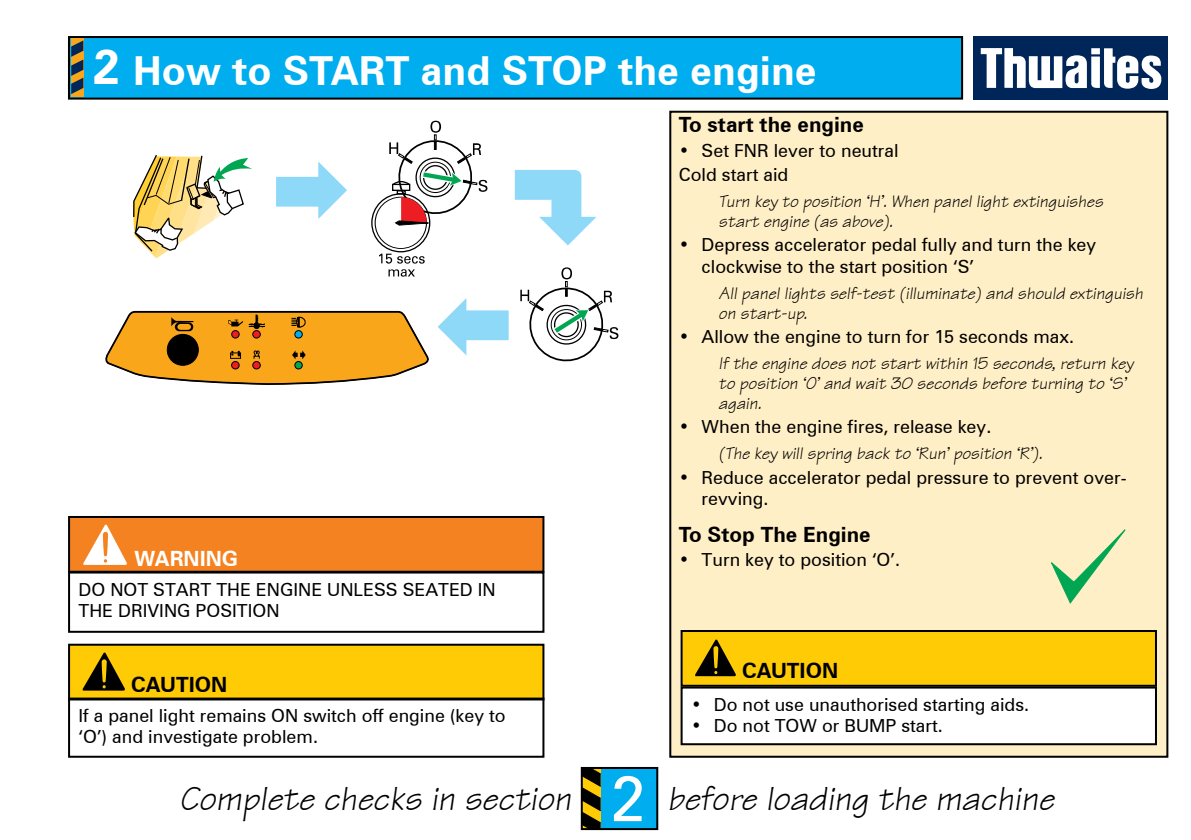
<style>
.page{position:relative;width:1191px;height:840px;background:#fff}
.page>*{position:absolute;margin:0;border:0;box-sizing:border-box;transform-origin:0 0}
.t1{font:700 48px "Zurich BT";color:#fff}
.t2{font:700 40px "Zurich BT";color:#fff}
.t3{font:italic 36px "Technical";color:#000}
.t4{font:700 21px "Zurich BT";color:#000}
.t5{font:700 21px "Zurich BT";color:#fff}
.t6{font:18px/21.6px "Zurich BT";color:#000}
.t7{font:italic 18px/20px "Technical";color:#000}
</style>
<div class="page">
<div style="left:69px;top:37px;width:893px;height:61px;background:#00aeef"></div>
<div style="left:68px;top:36px;width:895px;height:64px;border:2px solid #000"></div>
<div style="left:71px;top:38px;width:12px;height:58px;background:#faa61a"></div>
<svg style="left:71px;top:40px;width:12px;height:54px"></svg>
<div style="left:973px;top:37px;width:195px;height:63px;background:#002659"></div>
<svg style="left:980px;top:48px;width:181px;height:41px"></svg>
<div style="left:600px;top:767px;width:57px;height:61px;background:#00aeef"></div>
<svg style="left:614px;top:775px;width:27px;height:45px"></svg>
<svg style="left:584px;top:769px;width:17px;height:57px"></svg>
<div style="left:581px;top:766px;width:77px;height:63px;border:2px solid #000"></div>
<div style="left:670px;top:112px;width:497px;height:644px;background:#ffefc6"></div>
<div style="left:669px;top:111px;width:499px;height:646px;border:2px solid #000"></div>
<svg style="left:1051px;top:529px;width:75px;height:75px"></svg>
<svg style="left:105px;top:121px;width:513px;height:263px"></svg>
<div style="left:681px;top:630px;width:475px;height:55px;background:#ffcb05"></div>
<svg style="left:695px;top:639px;width:41px;height:36px"></svg>
<div style="left:680px;top:629px;width:477px;height:57px;border:2px solid #000"></div>
<div style="left:681px;top:687px;width:475px;height:56px;background:#fff"></div>
<div style="left:680px;top:686px;width:477px;height:58px;border:2px solid #000"></div>
<div style="left:69px;top:516px;width:474px;height:55px;background:#f58220"></div>
<svg style="left:83px;top:524px;width:44px;height:40px"></svg>
<div style="left:68px;top:515px;width:476px;height:57px;border:2px solid #000"></div>
<div style="left:68px;top:571px;width:476px;height:61px;border:2px solid #000"></div>
<div style="left:69px;top:644px;width:474px;height:55px;background:#ffcb05"></div>
<svg style="left:83px;top:652px;width:42px;height:38px"></svg>
<div style="left:68px;top:643px;width:476px;height:57px;border:2px solid #000"></div>
<div style="left:68px;top:697px;width:476px;height:60px;border:2px solid #000"></div>
<h1 class="t1" style="left:93px;top:32px;width:28px">2</h1>
<h2 class="t2" style="left:133px;top:41px;width:685px">How to START and STOP the engine</h2>
<p class="t5" style="left:134px;top:542px;width:105px">WARNING</p>
<p class="t6" style="left:79px;top:577px;width:419px">DO NOT START THE ENGINE UNLESS SEATED IN<br>THE DRIVING POSITION</p>
<p class="t4" style="left:131px;top:669px;width:98px">CAUTION</p>
<p class="t6" style="left:79px;top:703px;width:428px">If a panel light remains ON switch off engine (key to ‘O’) and investigate problem.</p>
<p class="t4" style="left:679px;top:109px;width:186px">To start the engine</p>
<p class="t6" style="left:679px;top:137px;width:221px;line-height:24.4px">• Set FNR lever to neutral<br>Cold start aid</p>
<p class="t7" style="left:718px;top:191px;width:386px">Turn key to position ‘H’. When panel light extinguishes start engine (as above).</p>
<p class="t6" style="left:701px;top:233px;width:396px;text-indent:-23px">• Depress accelerator pedal fully and turn the key clockwise to the start position ‘S’</p>
<p class="t7" style="left:718px;top:283px;width:426px">All panel lights self-test (illuminate) and should extinguish on start-up.</p>
<p class="t6" style="left:679px;top:325px;width:397px">• Allow the engine to turn for 15 seconds max.</p>
<p class="t7" style="left:718px;top:353px;width:416px">If the engine does not start within 15 seconds, return key to position ‘O’ and wait 30 seconds before turning to ‘S’ again.</p>
<p class="t6" style="left:679px;top:415px;width:314px">• When the engine fires, release key.</p>
<p class="t7" style="left:718px;top:443px;width:325px">(The key will spring back to ‘Run’ position ‘R’).</p>
<p class="t6" style="left:701px;top:465px;width:426px;text-indent:-23px">• Reduce accelerator pedal pressure to prevent over&shy;revving.</p>
<p class="t4" style="left:679px;top:518px;width:193px">To Stop The Engine</p>
<p class="t6" style="left:679px;top:547px;width:223px">• Turn key to position ‘O’.</p>
<p class="t4" style="left:742px;top:654px;width:98px">CAUTION</p>
<p class="t6" style="left:691px;top:692px;width:339px">• Do not use unauthorised starting aids.</p>
<p class="t6" style="left:691px;top:714px;width:253px">• Do not TOW or BUMP start.</p>
<h3 class="t3" style="left:179px;top:775px;width:394px">Complete checks in section</h3>
<h3 class="t3" style="left:667px;top:775px;width:388px">before loading the machine</h3>
</div>
